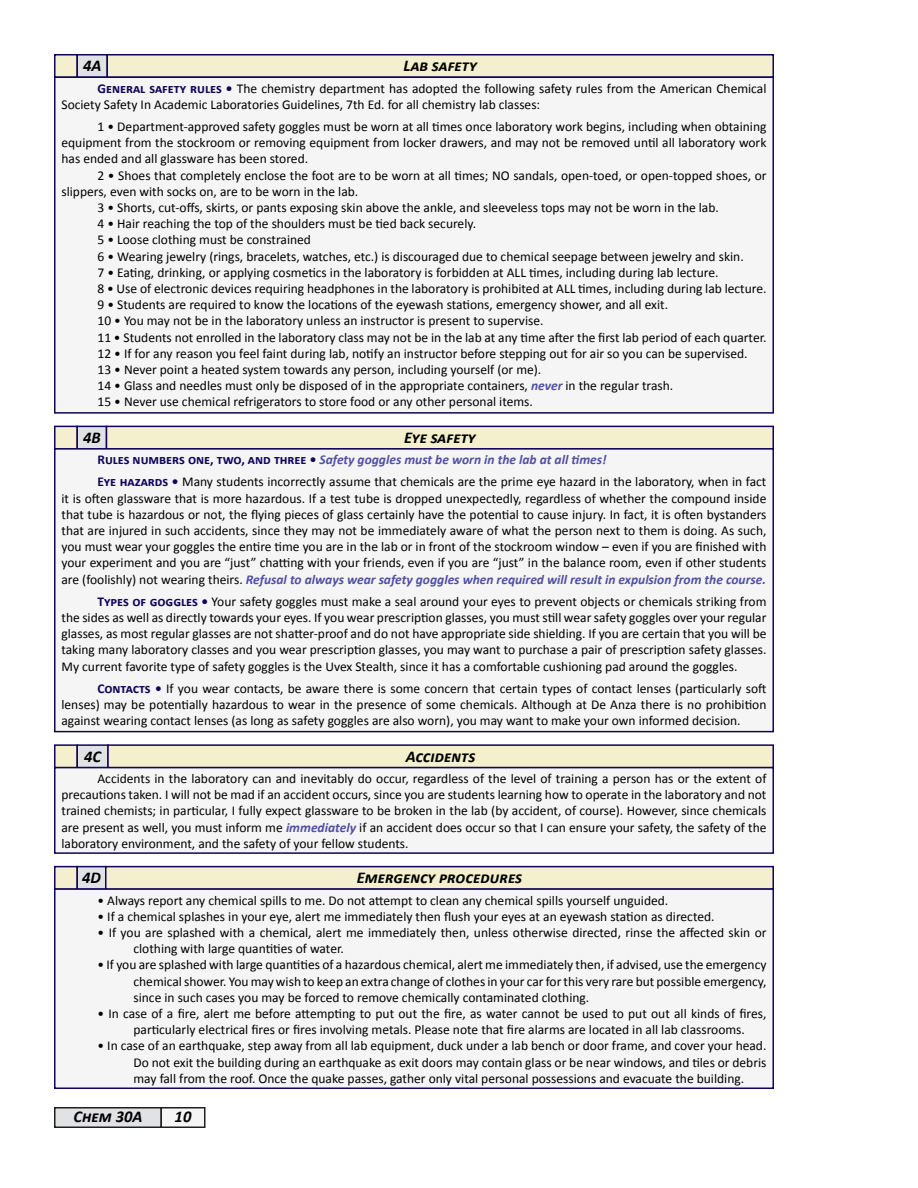
<style>
.page{position:relative;width:918px;height:1188px;background:#fff}
.page>*{position:absolute;margin:0;border:0;box-sizing:border-box;transform-origin:0 0}
.Tab{font:italic 700 16.5px "Calibri";color:#000}
.Text{font:13.5px/16.2px "Calibri";color:#000;text-align:justify}
.Block{font:13.5px/16.2px "Calibri";color:#000;text-align:justify}
.Block-2{font:italic 700 13.5px "Calibri";color:#504fa1}
.s1{font-weight:700;color:#110658}
.s2{font-weight:700;font-style:italic;color:#504fa1}
.s3{font-style:normal;color:#110658}
</style>
<div class="page">
<div style="left:55px;top:1108px;width:106px;height:19px;background:#e1e2e4"></div>
<div style="left:54px;top:1107px;width:108px;height:21px;border:2px solid #231f20"></div>
<div style="left:161px;top:1108px;width:44px;height:19px;background:#f5f5f6"></div>
<div style="left:160px;top:1107px;width:46px;height:21px;border:2px solid #231f20"></div>
<div style="left:54px;top:54px;width:24px;height:24px;background:#f4f0cd;border:2px solid #110658"></div>
<div style="left:77px;top:55px;width:30px;height:22px;background:#e1e2e4"></div>
<div style="left:76px;top:54px;width:32px;height:24px;border:2px solid #110658"></div>
<div style="left:107px;top:55px;width:666px;height:22px;background:#f4f0cd"></div>
<div style="left:106px;top:54px;width:668px;height:24px;border:2px solid #110658"></div>
<div style="left:55px;top:77px;width:718px;height:336px;background:#f5f5f6"></div>
<div style="left:54px;top:76px;width:720px;height:338px;border:2px solid #110658"></div>
<div style="left:54px;top:426px;width:24px;height:24px;background:#f4f0cd;border:2px solid #110658"></div>
<div style="left:77px;top:426px;width:29px;height:23px;background:#e1e2e4"></div>
<div style="left:76px;top:426px;width:31px;height:24px;border:2px solid #110658"></div>
<div style="left:106px;top:426px;width:667px;height:23px;background:#f4f0cd"></div>
<div style="left:106px;top:426px;width:668px;height:24px;border:2px solid #110658"></div>
<div style="left:55px;top:449px;width:718px;height:283px;background:#f5f5f6"></div>
<div style="left:54px;top:448px;width:720px;height:284px;border:2px solid #110658"></div>
<div style="left:54px;top:744px;width:24px;height:24px;background:#f4f0cd;border:2px solid #110658"></div>
<div style="left:77px;top:745px;width:31px;height:23px;background:#e1e2e4"></div>
<div style="left:76px;top:744px;width:33px;height:24px;border:2px solid #110658"></div>
<div style="left:108px;top:745px;width:665px;height:23px;background:#f4f0cd"></div>
<div style="left:107px;top:744px;width:667px;height:24px;border:2px solid #110658"></div>
<div style="left:55px;top:768px;width:718px;height:85px;background:#f5f5f6"></div>
<div style="left:54px;top:767px;width:720px;height:87px;border:2px solid #110658"></div>
<div style="left:54px;top:866px;width:24px;height:24px;background:#f4f0cd;border:2px solid #110658"></div>
<div style="left:77px;top:867px;width:29px;height:22px;background:#e1e2e4"></div>
<div style="left:76px;top:866px;width:30px;height:24px;border:2px solid #110658"></div>
<div style="left:106px;top:867px;width:667px;height:22px;background:#f4f0cd"></div>
<div style="left:105px;top:866px;width:669px;height:24px;border:2px solid #110658"></div>
<div style="left:55px;top:889px;width:718px;height:199px;background:#f5f5f6"></div>
<div style="left:54px;top:888px;width:720px;height:201px;border:2px solid #110658"></div>
<p class="Tab" style="left:83px;top:55px;width:20px">4A</p>
<p class="Tab" style="left:404px;top:55px;width:75px">Lab safety</p>
<p class="Block" style="left:62px;top:80px;width:706px;text-indent:36px"><span class="s1">General safety rules •</span> The chemistry department has adopted the following safety rules from the American Chemical<br>Society Safety In Academic Laboratories Guidelines, 7th Ed. for all chemistry lab classes:</p>
<p class="Text" style="left:62px;top:118px;width:707px;text-indent:36px">1 • Department-approved safety goggles must be worn at all times once laboratory work begins, including when obtaining equipment from the stockroom or removing equipment from locker drawers, and may not be removed until all laboratory work has ended and all glassware has been stored.</p>
<p class="Text" style="left:62px;top:167px;width:706px;text-indent:36px">2 • Shoes that completely enclose the foot are to be worn at all times; NO sandals, open-toed, or open-topped shoes, or slippers, even with socks on, are to be worn in the lab.</p>
<p class="Text" style="left:98px;top:199px;width:623px">3 • Shorts, cut-offs, skirts, or pants exposing skin above the ankle, and sleeveless tops may not be worn in the lab.</p>
<p class="Text" style="left:98px;top:216px;width:380px">4 • Hair reaching the top of the shoulders must be tied back securely.</p>
<p class="Text" style="left:98px;top:232px;width:215px">5 • Loose clothing must be constrained</p>
<p class="Text" style="left:98px;top:248px;width:648px">6 • Wearing jewelry (rings, bracelets, watches, etc.) is discouraged due to chemical seepage between jewelry and skin.</p>
<p class="Text" style="left:98px;top:264px;width:623px">7 • Eating, drinking, or applying cosmetics in the laboratory is forbidden at ALL times, including during lab lecture.</p>
<p class="Text" style="left:98px;top:280px;width:671px">8 • Use of electronic devices requiring headphones in the laboratory is prohibited at ALL times, including during lab lecture.</p>
<p class="Text" style="left:98px;top:297px;width:572px">9 • Students are required to know the locations of the eyewash stations, emergency shower, and all exit.</p>
<p class="Text" style="left:98px;top:313px;width:448px">10 • You may not be in the laboratory unless an instructor is present to supervise.</p>
<p class="Text" style="left:98px;top:329px;width:670px">11 • Students not enrolled in the laboratory class may not be in the lab at any time after the first lab period of each quarter.</p>
<p class="Text" style="left:98px;top:345px;width:652px">12 • If for any reason you feel faint during lab, notify an instructor before stepping out for air so you can be supervised.</p>
<p class="Text" style="left:98px;top:361px;width:445px">13 • Never point a heated system towards any person, including yourself (or me).</p>
<p class="Text" style="left:98px;top:378px;width:577px">14 • Glass and needles must only be disposed of in the appropriate containers, <span class="s2">never</span> in the regular trash.</p>
<p class="Text" style="left:98px;top:394px;width:437px">15 • Never use chemical refrigerators to store food or any other personal items.</p>
<p class="Tab" style="left:83px;top:427px;width:19px">4B</p>
<p class="Tab" style="left:404px;top:427px;width:73px">Eye safety</p>
<p class="Block-2" style="left:98px;top:451px;width:511px"><span class="s3">Rules numbers one, two, and three •</span> Safety goggles must be worn in the lab at all times!</p>
<p class="Block" style="left:62px;top:474px;width:707px;text-indent:36px"><span class="s1">Eye hazards •</span> Many students incorrectly assume that chemicals are the prime eye hazard in the laboratory, when in fact it is often glassware that is more hazardous. If a test tube is dropped unexpectedly, regardless of whether the compound inside that tube is hazardous or not, the flying pieces of glass certainly have the potential to cause injury. In fact, it is often bystanders that are injured in such accidents, since they may not be immediately aware of what the person next to them is doing. As such, you must wear your goggles the entire time you are in the lab or in front of the stockroom window – even if you are finished with your experiment and you are “just” chatting with your friends, even if you are “just” in the balance room, even if other students are (foolishly) not wearing theirs. <span class="s2">Refusal to always wear safety goggles when required will result in expulsion from the course.</span></p>
<p class="Block" style="left:62px;top:593px;width:707px;text-indent:36px"><span class="s1">Types of goggles •</span> Your safety goggles must make a seal around your eyes to prevent objects or chemicals striking from the sides as well as directly towards your eyes. If you wear prescription glasses, you must still wear safety goggles over your regular glasses, as most regular glasses are not shatter-proof and do not have appropriate side shielding. If you are certain that you will be taking many laboratory classes and you wear prescription glasses, you may want to purchase a pair of prescription safety glasses.<br>My current favorite type of safety goggles is the Uvex Stealth, since it has a comfortable cushioning pad around the goggles.</p>
<p class="Block" style="left:62px;top:680px;width:706px;text-indent:36px"><span class="s1">Contacts •</span> If you wear contacts, be aware there is some concern that certain types of contact lenses (particularly soft lenses) may be potentially hazardous to wear in the presence of some chemicals. Although at De Anza there is no prohibition against wearing contact lenses (as long as safety goggles are also worn), you may want to make your own informed decision.</p>
<p class="Tab" style="left:84px;top:746px;width:18px">4C</p>
<p class="Tab" style="left:406px;top:746px;width:71px">Accidents</p>
<p class="Text" style="left:62px;top:770px;width:706px;text-indent:36px">Accidents in the laboratory can and inevitably do occur, regardless of the level of training a person has or the extent of precautions taken. I will not be mad if an accident occurs, since you are students learning how to operate in the laboratory and not trained chemists; in particular, I fully expect glassware to be broken in the lab (by accident, of course). However, since chemicals are present as well, you must inform me <span class="s2">immediately</span> if an accident does occur so that I can ensure your safety, the safety of the laboratory environment, and the safety of your fellow students.</p>
<p class="Tab" style="left:82px;top:867px;width:20px">4D</p>
<p class="Tab" style="left:357px;top:867px;width:167px">Emergency procedures</p>
<p class="Text" style="left:98px;top:892px;width:572px">• Always report any chemical spills to me. Do not attempt to clean any chemical spills yourself unguided.</p>
<p class="Text" style="left:98px;top:908px;width:619px">• If a chemical splashes in your eye, alert me immediately then flush your eyes at an eyewash station as directed.</p>
<p class="Text" style="left:134px;top:924px;width:635px;text-indent:-36px">• If you are splashed with a chemical, alert me immediately then, unless otherwise directed, rinse the affected skin or clothing with large quantities of water.</p>
<p class="Text" style="left:134px;top:957px;width:635px;text-indent:-36px">• If you are splashed with large quantities of a hazardous chemical, alert me immediately then, if advised, use the emergency chemical shower. You may wish to keep an extra change of clothes in your car for this very rare but possible emergency, since in such cases you may be forced to remove chemically contaminated clothing.</p>
<p class="Text" style="left:134px;top:1005px;width:635px;text-indent:-36px">• In case of a fire, alert me before attempting to put out the fire, as water cannot be used to put out all kinds of fires, particularly electrical fires or fires involving metals. Please note that fire alarms are located in all lab classrooms.</p>
<p class="Text" style="left:134px;top:1038px;width:634px;text-indent:-36px">• In case of an earthquake, step away from all lab equipment, duck under a lab bench or door frame, and cover your head.<br>Do not exit the building during an earthquake as exit doors may contain glass or be near windows, and tiles or debris may fall from the roof. Once the quake passes, gather only vital personal possessions and evacuate the building.</p>
<p class="Tab" style="left:74px;top:1106px;width:70px">Chem 30A</p>
<p class="Tab" style="left:175px;top:1106px;width:18px">10</p>
</div>
